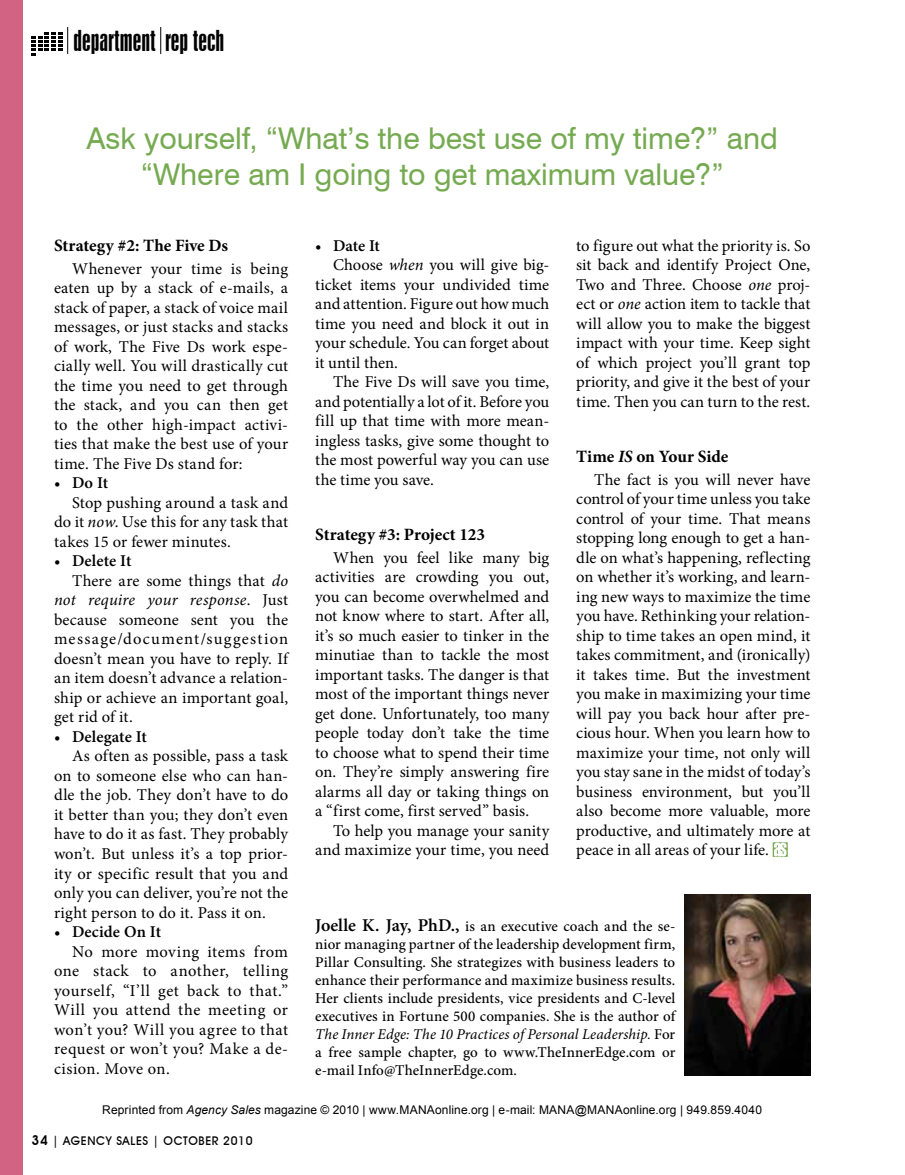
<style>
.page{position:relative;width:905px;height:1175px;background:#fff}
.page>*{position:absolute;margin:0;border:0;box-sizing:border-box;transform-origin:0 0}
.t1{font:30px/36px "Swiss 721 BT";color:#76aa51;text-align:center}
.t2{font:27px "Swiss 924 BT Regular B";color:#000}
.t3{font:700 17.25px "Minion Pro";letter-spacing:-.005em;color:#000}
.t4{font:16.5px/19.5px "Minion Pro";letter-spacing:.01em;color:#000;text-align:justify}
.t5{font:16.5px "Minion Pro";letter-spacing:-.01em;color:#000}
.t6{font:16.5px "Minion Pro";letter-spacing:.03em;color:#000}
.t7{font:600 16.5px "Minion Pro";letter-spacing:.005em;color:#000}
.t8{font:italic 16.5px "Minion Pro";letter-spacing:.01em;color:#000}
.t9{font:16.5px "Minion Pro";letter-spacing:.075em;color:#000}
.t10{font:500 15px/18px "Minion Pro";color:#000;text-align:justify}
.t11{font:12px "Arial";letter-spacing:.015em;color:#000}
.t12{font:500 12px "Avant Garde IT Cby BT";letter-spacing:.05em;color:#000}
.s1{font-weight:400}
.s2{font-style:italic}
.s3{font-style:normal}
.s4{font-weight:600;font-size:18px}
.s5{font-weight:400;font-style:italic}
.s6{font-weight:600;font-size:13.5px}
</style>
<div class="page">
<svg style="left:32px;top:27px;width:36px;height:29px"></svg>
<svg style="left:160px;top:27px;width:1px;height:27px"></svg>
<img style="left:684px;top:895px;width:126px;height:180px">
<svg style="left:772px;top:842px;width:15px;height:14px"></svg>
<div style="left:0;top:0;width:22px;height:1174px;background:#d36382"></div>
<h2 class="t2" style="left:74px;top:24px;width:152px">department rep tech</h2>
<h1 class="t1" style="left:86px;top:120px;width:693px">Ask yourself, “What’s the best use of my time?” and “Where am I going to get maximum value?”</h1>
<p class="t3" style="left:54px;top:233px;width:176px">Strategy #2: The Five Ds</p>
<p class="t4" style="left:54px;top:259px;width:236px;text-indent:18px">Whenever your time is being eaten up by a stack of e-mails, a stack of paper, a stack of voice mail messages, or just stacks and stacks of work, The Five Ds work espe&shy;cially well. You will drastically cut the time you need to get through the stack, and you can then get to the other high-impact activi&shy;ties that make the best use of your time. The Five Ds stand for:</p>
<p class="t7" style="left:54px;top:471px;width:56px"><span class="s1">•</span> Do It</p>
<p class="t4" style="left:72px;top:493px;width:217px">Stop pushing around a task and</p>
<p class="t4" style="left:54px;top:512px;width:235px">do it <span class="s2">now</span>. Use this for any task that</p>
<p class="t4" style="left:54px;top:532px;width:178px">takes 15 or fewer minutes.</p>
<p class="t7" style="left:54px;top:549px;width:79px"><span class="s1">•</span> Delete It</p>
<p class="t4" style="left:72px;top:571px;width:217px">There are some things that <span class="s2">do</span></p>
<p class="t8" style="left:54px;top:589px;width:235px">not require your response<span class="s3">. Just</span></p>
<p class="t4" style="left:54px;top:610px;width:235px">because someone sent you the</p>
<p class="t9" style="left:54px;top:628px;width:235px">message/document/suggestion</p>
<p class="t4" style="left:54px;top:649px;width:236px">doesn’t mean you have to reply. If</p>
<p class="t4" style="left:54px;top:668px;width:236px">an item doesn’t advance a relation-</p>
<p class="t4" style="left:54px;top:688px;width:236px">ship or achieve an important goal,</p>
<p class="t4" style="left:54px;top:707px;width:80px">get rid of it.</p>
<p class="t7" style="left:54px;top:725px;width:94px"><span class="s1">•</span> Delegate It</p>
<p class="t4" style="left:72px;top:746px;width:217px">As often as possible, pass a task</p>
<p class="t4" style="left:54px;top:766px;width:236px">on to someone else who can han-</p>
<p class="t4" style="left:54px;top:785px;width:236px">dle the job. They don’t have to do</p>
<p class="t4" style="left:54px;top:805px;width:235px">it better than you; they don’t even</p>
<p class="t4" style="left:54px;top:824px;width:235px">have to do it as fast. They probably</p>
<p class="t4" style="left:54px;top:844px;width:236px">won’t. But unless it’s a top prior-</p>
<p class="t4" style="left:54px;top:863px;width:235px">ity or specific result that you and</p>
<p class="t4" style="left:54px;top:883px;width:235px">only you can deliver, you’re not the</p>
<p class="t4" style="left:54px;top:902px;width:213px">right person to do it. Pass it on.</p>
<p class="t7" style="left:54px;top:920px;width:109px"><span class="s1">•</span> Decide On It</p>
<p class="t4" style="left:72px;top:941px;width:217px">No more moving items from</p>
<p class="t6" style="left:54px;top:959px;width:236px">one stack to another, telling</p>
<p class="t6" style="left:54px;top:979px;width:236px">yourself, “I’ll get back to that.”</p>
<p class="t4" style="left:54px;top:1000px;width:235px">Will you attend the meeting or</p>
<p class="t4" style="left:54px;top:1019px;width:235px">won’t you? Will you agree to that</p>
<p class="t4" style="left:54px;top:1039px;width:236px">request or won’t you? Make a de-</p>
<p class="t4" style="left:54px;top:1058px;width:117px">cision. Move on.</p>
<p class="t7" style="left:315px;top:234px;width:66px"><span class="s1">•</span> Date It</p>
<p class="t4" style="left:333px;top:255px;width:217px">Choose <span class="s2">when</span> you will give big-</p>
<p class="t4" style="left:315px;top:275px;width:235px">ticket items your undivided time</p>
<p class="t5" style="left:315px;top:293px;width:235px">and attention. Figure out how much</p>
<p class="t5" style="left:315px;top:312px;width:236px">time you need and block it out in</p>
<p class="t5" style="left:315px;top:332px;width:235px">your schedule. You can forget about</p>
<p class="t4" style="left:315px;top:353px;width:84px">it until then.</p>
<p class="t4" style="left:333px;top:372px;width:217px">The Five Ds will save you time,</p>
<p class="t5" style="left:315px;top:390px;width:236px">and potentially a lot of it. Before you</p>
<p class="t4" style="left:315px;top:411px;width:236px">fill up that time with more mean-</p>
<p class="t4" style="left:315px;top:431px;width:235px">ingless tasks, give some thought to</p>
<p class="t4" style="left:315px;top:450px;width:235px">the most powerful way you can use</p>
<p class="t5" style="left:315px;top:468px;width:120px">the time you save.</p>
<p class="t3" style="left:315px;top:522px;width:171px">Strategy #3: Project 123</p>
<p class="t4" style="left:315px;top:548px;width:236px;text-indent:18px">When you feel like many big activities are crowding you out, you can become overwhelmed and not know where to start. After all, it’s so much easier to tinker in the minutiae than to tackle the most important tasks. The danger is that most of the important things never get done. Unfortunately, too many people today don’t take the time to choose what to spend their time on. They’re simply answering fire alarms all day or taking things on a “first come, first served” basis.</p>
<p class="t4" style="left:315px;top:821px;width:235px;text-align:right">To help you manage your sanity and maximize your time, you need</p>
<p class="t4" style="left:576px;top:236px;width:236px">to figure out what the priority is. So sit back and identify Project One, Two and Three. Choose <span class="s2">one</span> proj&shy;ect or <span class="s2">one</span> action item to tackle that will allow you to make the biggest impact with your time. Keep sight of which project you’ll grant top priority, and give it the best of your time. Then you can turn to the rest.</p>
<p class="t3" style="left:576px;top:444px;width:153px">Time <span class="s2">IS</span> on Your Side</p>
<p class="t4" style="left:576px;top:470px;width:236px;text-indent:18px">The fact is you will never have control of your time unless you take control of your time. That means stopping long enough to get a han&shy;dle on what’s happening, reflecting on whether it’s working, and learn&shy;ing new ways to maximize the time you have. Rethinking your relation&shy;ship to time takes an open mind, it takes commitment, and (ironically) it takes time. But the investment you make in maximizing your time will pay you back hour after pre&shy;cious hour. When you learn how to maximize your time, not only will you stay sane in the midst of today’s business environment, but you’ll also become more valuable, more productive, and ultimately more at peace in all areas of your life.</p>
<p class="t10" style="left:315px;top:917px;width:362px"><span class="s4">Joelle K. Jay, PhD.,</span> is an executive coach and the se‑ nior managing partner of the leadership development firm, Pillar Consulting. She strategizes with business leaders to enhance their performance and maximize business results.<br>Her clients include presidents, vice presidents and C‑level executives in Fortune 500 companies. She is the author of <span class="s5">The Inner Edge: The 10 Practices of Personal Leadership.</span> For a free sample chapter, go to www.TheInnerEdge.com or e‑mail Info@TheInnerEdge.com.</p>
<p class="t11" style="left:102px;top:1101px;width:661px">Reprinted from <span class="s2">Agency Sales</span> magazine © 2010 | www.MANAonline.org | e-mail: MANA@MANAonline.org | 949.859.4040</p>
<p class="t12" style="left:32px;top:1133px;width:222px"><span class="s6">34</span> | AGENCY SALES | OCTOBER 2010</p>
</div>
